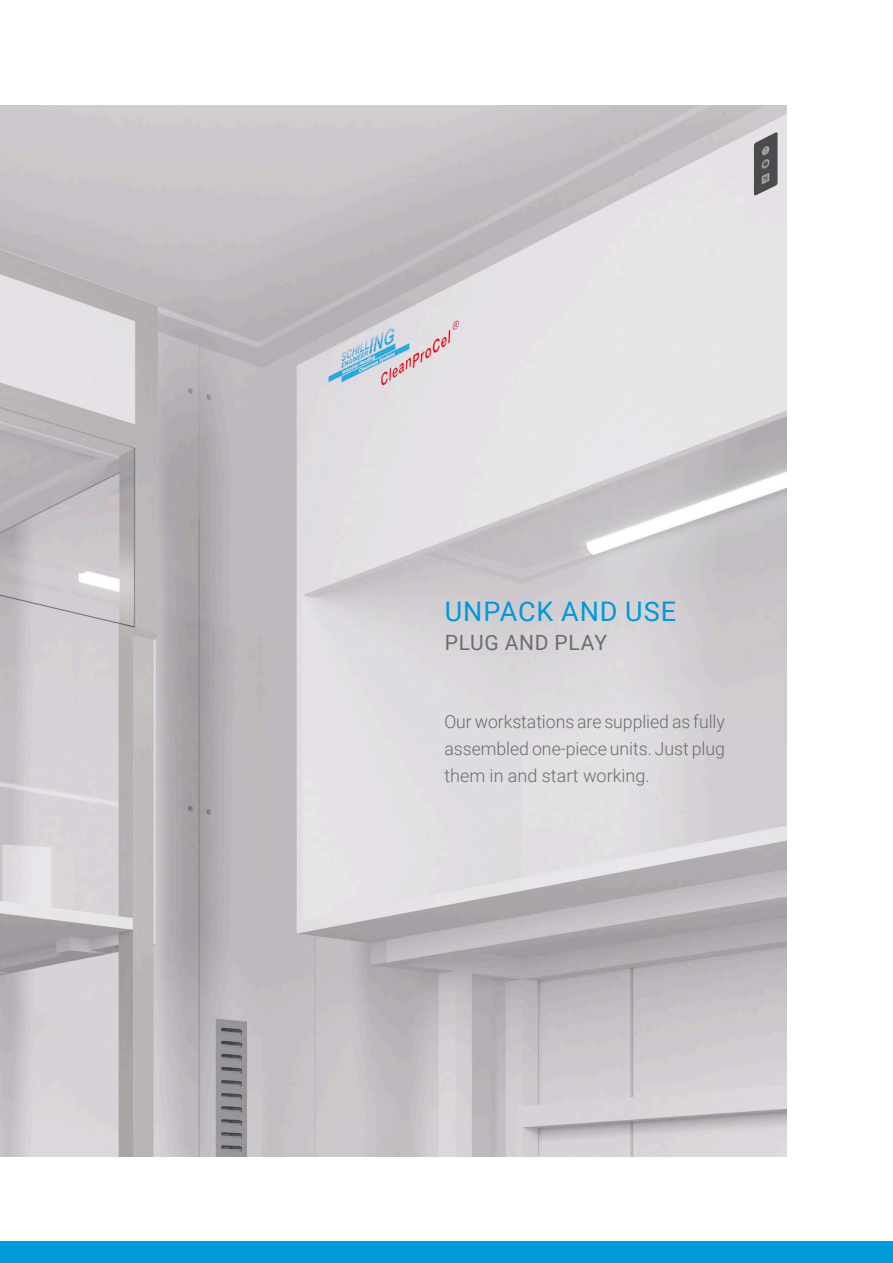
<style>
.page{position:relative;width:893px;height:1263px;background:#fff}
.page>*{position:absolute;margin:0;border:0;box-sizing:border-box;transform-origin:0 0}
.t1{font:27px "Roboto";letter-spacing:.035em;color:#0099da}
.t2{font:21px "Roboto";letter-spacing:.035em;color:#6c6d70}
.t3{font:300 18px/27px "Roboto";color:#6c6d70;text-align:justify}
</style>
<div class="page">
<div style="left:0;top:1242px;width:893px;height:21px;background:#0099da"></div>
<img style="left:0;top:106px;width:787px;height:1051px">
<h1 class="t1" style="left:445px;top:593px;width:233px">UNPACK AND USE</h1>
<p class="t2" style="left:445px;top:627px;width:164px">PLUG AND PLAY</p>
<p class="t3" style="left:444px;top:707px;width:282px">Our workstations are supplied as fully assembled one-piece units. Just plug them in and start working.</p>
</div>
